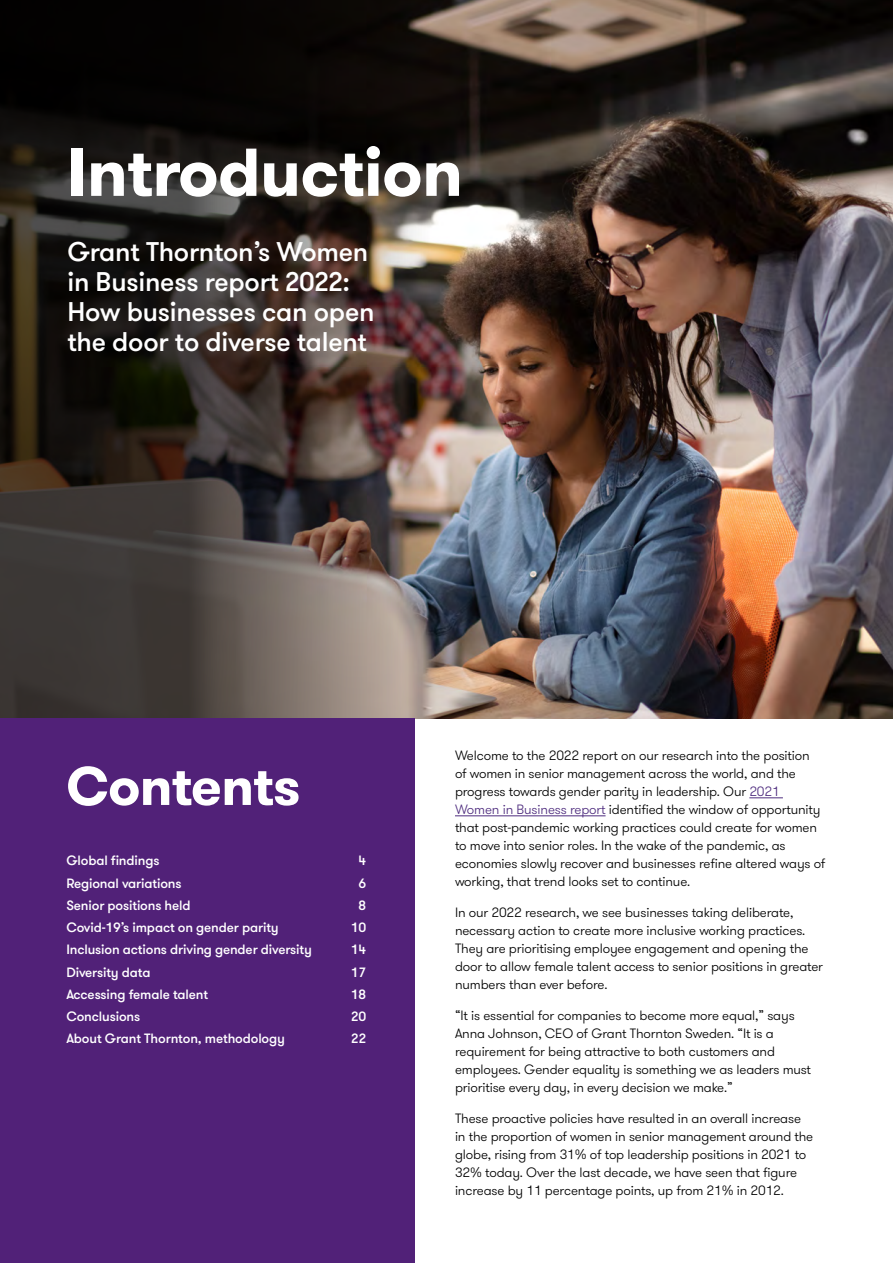
<style>
.page{position:relative;width:893px;height:1263px;background:#fff}
.page>*{position:absolute;margin:0;border:0;box-sizing:border-box;transform-origin:0 0}
.t1{font:700 67.5px "GT Walsheim Pro";letter-spacing:-.01em;color:#fff}
.t2{font:700 54px "GT Walsheim Pro";letter-spacing:-.015em;color:#fff}
.t3{font:500 27px/30px "GT Walsheim Pro";letter-spacing:-.01em;color:#fff}
.t4{font:300 13.5px/18px "GT Walsheim Pro";letter-spacing:-.01em;color:#000}
.t5{font:500 13.5px "GT Walsheim Pro";letter-spacing:-.01em;color:#fff}
.s1{color:#4f2d7f}
</style>
<div class="page">
<img style="left:551px;top:0;width:342px;height:719px">
<img style="left:0;top:0;width:551px;height:719px">
<div style="left:0;top:719px;width:414px;height:544px;background:#512178"></div>
<hr style="left:749px;top:797px;width:34px;height:1px;background:#4f2d7f">
<hr style="left:455px;top:815px;width:151px;height:1px;background:#4f2d7f">
<h1 class="t1" style="left:67px;top:128px;width:397px">Introduction</h1>
<h3 class="t3" style="left:67px;top:238px;width:309px">Grant Thornton’s Women in Business report 2022:<br>How businesses can open the door to diverse talent</h3>
<h2 class="t2" style="left:66px;top:751px;width:236px">Contents</h2>
<p class="t5" style="left:66px;top:852px;width:95px">Global findings</p>
<p class="t5" style="left:359px;top:852px;width:9px">4</p>
<p class="t5" style="left:66px;top:874px;width:117px">Regional variations</p>
<p class="t5" style="left:359px;top:874px;width:9px">6</p>
<p class="t5" style="left:66px;top:897px;width:126px">Senior positions held</p>
<p class="t5" style="left:359px;top:897px;width:9px">8</p>
<p class="t5" style="left:66px;top:919px;width:214px">Covid-19’s impact on gender parity</p>
<p class="t5" style="left:351px;top:919px;width:17px">10</p>
<p class="t5" style="left:66px;top:941px;width:247px">Inclusion actions driving gender diversity</p>
<p class="t5" style="left:351px;top:941px;width:17px">14</p>
<p class="t5" style="left:66px;top:963px;width:86px">Diversity data</p>
<p class="t5" style="left:351px;top:963px;width:17px">17</p>
<p class="t5" style="left:66px;top:986px;width:143px">Accessing female talent</p>
<p class="t5" style="left:351px;top:986px;width:17px">18</p>
<p class="t5" style="left:66px;top:1008px;width:75px">Conclusions</p>
<p class="t5" style="left:351px;top:1008px;width:17px">20</p>
<p class="t5" style="left:66px;top:1030px;width:220px">About Grant Thornton, methodology</p>
<p class="t5" style="left:351px;top:1030px;width:17px">22</p>
<p class="t4" style="left:455px;top:747px;width:372px">Welcome to the 2022 report on our research into the position<br>of women in senior management across the world, and the progress towards gender parity in leadership. Our <span class="s1">2021<br>Women in Business report</span> identified the window of opportunity that post-pandemic working practices could create for women to move into senior roles. In the wake of the pandemic, as economies slowly recover and businesses refine altered ways of working, that trend looks set to continue.</p>
<p class="t4" style="left:455px;top:904px;width:370px">In our 2022 research, we see businesses taking deliberate, necessary action to create more inclusive working practices.<br>They are prioritising employee engagement and opening the door to allow female talent access to senior positions in greater numbers than ever before.</p>
<p class="t4" style="left:455px;top:1006px;width:358px">“It is essential for companies to become more equal,” says Anna Johnson, CEO of Grant Thornton Sweden. “It is a requirement for being attractive to both customers and employees. Gender equality is something we as leaders must prioritise every day, in every decision we make.”</p>
<p class="t4" style="left:455px;top:1109px;width:360px">These proactive policies have resulted in an overall increase in the proportion of women in senior management around the globe, rising from 31% of top leadership positions in 2021 to 32% today. Over the last decade, we have seen that figure increase by 11 percentage points, up from 21% in 2012.</p>
</div>
